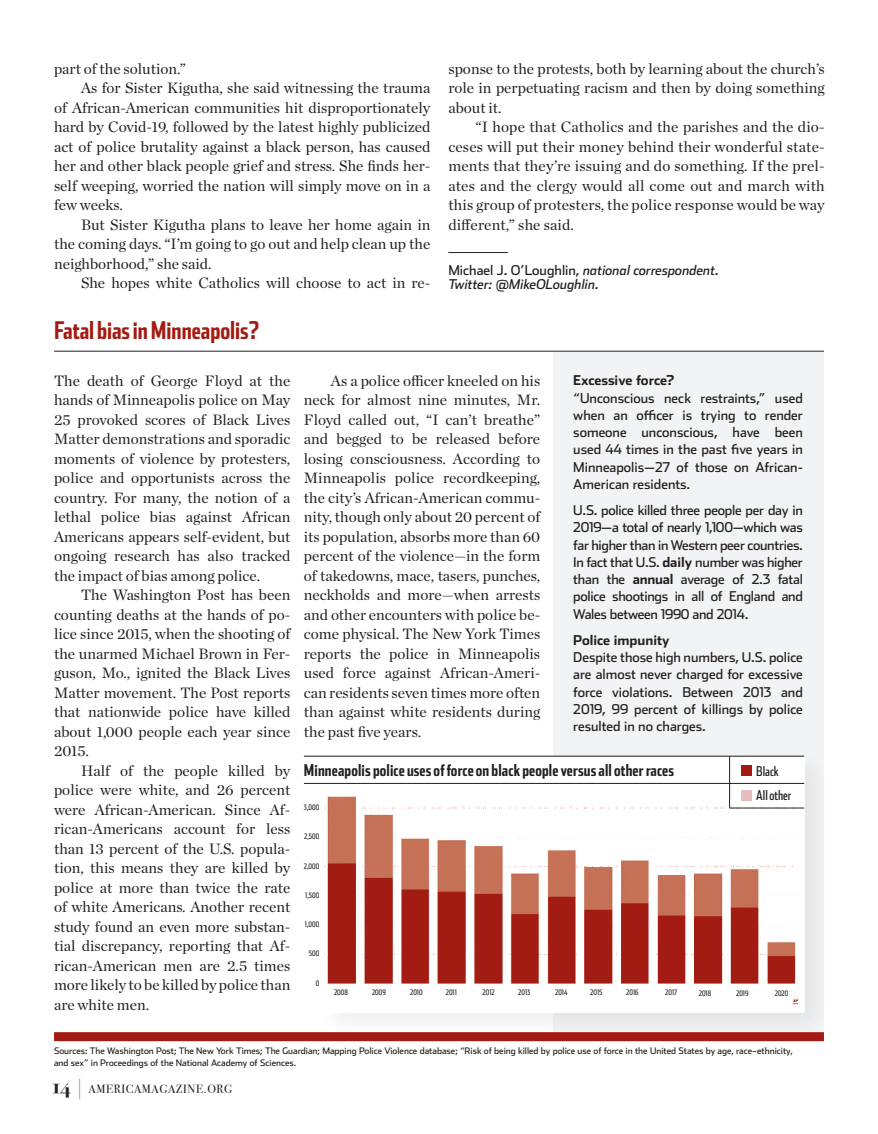
<style>
.page{position:relative;width:878px;height:1134px;background:#fff}
.page>*{position:absolute;margin:0;border:0;box-sizing:border-box;transform-origin:0 0}
.t1{font:700 24.3px "Stainless Comp";color:#a31b12}
.t2{font:700 16.2px "Stainless Comp";letter-spacing:.01em;color:#231f20}
.t3{font:15.3px/19.5px "Chronicle Deck";color:#231f20;text-align:justify}
.t4{font:13.5px/17.2px "Stainless";color:#231f20;text-align:justify}
.t5{font:italic 13.5px/15px "Stainless";color:#231f20}
.t6{font:700 13.5px "Stainless";color:#231f20}
.t7{font:13.5px/24px "Stainless Comp";color:#231f20}
.t8{font:12px "Bodoni Svty Two OSITCTT";letter-spacing:.05em;color:#231f20}
.t9{font:9px/12px "Stainless";color:#231f20}
.t10{font:7.5px "Stainless Comp";color:#231f20}
.s1{font-style:normal}
.s2{font-weight:700}
.s3{font-weight:700;font-size:21px}
.s4{font-family:"Stainless";font-weight:100;font-size:20.7px}
</style>
<div class="page">
<hr style="left:448px;top:252px;width:59px;height:1px;background:#231f20">
<div style="left:554px;top:352px;width:270px;height:689px;background:#f2f3f4"></div>
<hr style="left:54px;top:351px;width:770px;height:1px;background:#231f20">
<div style="left:319px;top:751px;width:510px;height:287px;background:#231f20;opacity:.07"></div>
<div style="left:324px;top:756px;width:480px;height:256px;background:#fff"></div>
<img style="left:324px;top:774px;width:473px;height:231px">
<div style="left:54px;top:1032px;width:770px;height:9px;background:#a31b12"></div>
<hr style="left:304px;top:756px;width:500px;height:1px;background:#1d1d1c">
<div style="left:304px;top:761px;width:445px;height:32px;background:#fff"></div>
<div style="left:324px;top:986px;width:463px;height:20px;background:#fff"></div>
<hr style="left:304px;top:783px;width:500px;height:1px;background:#231f20">
<div style="left:740px;top:765px;width:11px;height:11px;background:#a31b12"></div>
<div style="left:740px;top:790px;width:11px;height:10px;background:#e5bfbd"></div>
<hr style="left:729px;top:756px;width:1px;height:52px;background:#231f20">
<hr style="left:729px;top:808px;width:75px;height:1px;background:#231f20">
<p class="t3" style="left:54px;top:58px;width:134px">part of the solution.”</p>
<p class="t3" style="left:81px;top:77px;width:351px">As for Sister Kigutha, she said witnessing the trauma</p>
<p class="t3" style="left:54px;top:97px;width:378px">of African-American communities hit disproportionately</p>
<p class="t3" style="left:54px;top:116px;width:378px">hard by Covid-19, followed by the latest highly publicized</p>
<p class="t3" style="left:54px;top:136px;width:378px">act of police brutality against a black person, has caused</p>
<p class="t3" style="left:54px;top:155px;width:378px">her and other black people grief and stress. She finds her-</p>
<p class="t3" style="left:54px;top:175px;width:378px">self weeping, worried the nation will simply move on in a</p>
<p class="t3" style="left:54px;top:194px;width:70px">few weeks.</p>
<p class="t3" style="left:81px;top:214px;width:351px">But Sister Kigutha plans to leave her home again in</p>
<p class="t3" style="left:54px;top:233px;width:378px">the coming days. “I’m going to go out and help clean up the</p>
<p class="t3" style="left:54px;top:253px;width:159px">neighborhood,” she said.</p>
<p class="t3" style="left:81px;top:272px;width:351px">She hopes white Catholics will choose to act in re-</p>
<h1 class="t1" style="left:54px;top:316px;width:206px">Fatal bias in Minneapolis?</h1>
<p class="t3" style="left:448px;top:58px;width:378px">sponse to the protests, both by learning about the church’s role in perpetuating racism and then by doing something about it.</p>
<p class="t3" style="left:448px;top:116px;width:378px;text-indent:27px">“I hope that Catholics and the parishes and the dio&shy;ceses will put their money behind their wonderful state&shy;ments that they’re issuing and do something. If the prel&shy;ates and the clergy would all come out and march with this group of protesters, the police response would be way different,” she said.</p>
<p class="t5" style="left:448px;top:262px;width:272px"><span class="s1">Michael J. O’Loughlin,</span> national correspondent.<br>Twitter: @MikeOLoughlin.</p>
<p class="t3" style="left:54px;top:370px;width:238px">The death of George Floyd at the hands of Minneapolis police on May 25 provoked scores of Black Lives Matter demonstrations and sporadic moments of violence by protesters, police and opportunists across the country. For many, the notion of a lethal police bias against African Americans appears self-evident, but ongoing research has also tracked the impact of bias among police.</p>
<p class="t3" style="left:54px;top:584px;width:238px;text-indent:27px">The Washington Post has been counting deaths at the hands of po&shy;lice since 2015, when the shooting of the unarmed Michael Brown in Fer&shy;guson, Mo., ignited the Black Lives Matter movement. The Post reports that nationwide police have killed about 1,000 people each year since 2015.</p>
<p class="t3" style="left:54px;top:760px;width:238px;text-indent:27px">Half of the people killed by police were white, and 26 percent were African-American. Since Af&shy;rican-Americans account for less than 13 percent of the U.S. popula&shy;tion, this means they are killed by police at more than twice the rate of white Americans. Another recent study found an even more substan&shy;tial discrepancy, reporting that Af&shy;rican-American men are 2.5 times more likely to be killed by police than are white men.</p>
<p class="t3" style="left:304px;top:370px;width:238px;text-indent:27px">As a police officer kneeled on his neck for almost nine minutes, Mr.<br>Floyd called out, “I can’t breathe” and begged to be released before losing consciousness. According to Minneapolis police recordkeeping, the city’s African-American commu&shy;nity, though only about 20 percent of its population, absorbs more than 60 percent of the violence—in the form of takedowns, mace, tasers, punches, neckholds and more—when arrests and other encounters with police be&shy;come physical. The New York Times reports the police in Minneapolis used force against African-Ameri&shy;can residents seven times more often than against white residents during the past five years.</p>
<p class="t6" style="left:573px;top:372px;width:102px">Excessive force?</p>
<p class="t4" style="left:573px;top:389px;width:231px">“Unconscious neck restraints,” used when an officer is trying to render someone unconscious, have been used 44 times in the past five years in Minneapolis—27 of those on African-American residents.</p>
<p class="t4" style="left:573px;top:501px;width:231px">U.S. police killed three people per day in 2019—a total of nearly 1,100—which was far higher than in Western peer countries.<br>In fact that U.S. <span class="s2">daily</span> number was higher than the <span class="s2">annual</span> average of 2.3 fatal police shootings in all of England and Wales between 1990 and 2014.</p>
<p class="t6" style="left:573px;top:632px;width:98px">Police impunity</p>
<p class="t4" style="left:573px;top:648px;width:231px">Despite those high numbers, U.S. police are almost never charged for excessive force violations. Between 2013 and 2019, 99 percent of killings by police resulted in no charges.</p>
<p class="t2" style="left:304px;top:760px;width:371px">Minneapolis police uses of force on black people versus all other races</p>
<p class="t10" style="left:304px;top:803px;width:17px">3,000</p>
<p class="t10" style="left:304px;top:832px;width:17px">2,500</p>
<p class="t10" style="left:304px;top:862px;width:17px">2,000</p>
<p class="t10" style="left:305px;top:891px;width:16px">1,500</p>
<p class="t10" style="left:305px;top:920px;width:16px">1,000</p>
<p class="t10" style="left:309px;top:949px;width:12px">500</p>
<p class="t10" style="left:316px;top:979px;width:5px">0</p>
<p class="t7" style="left:756px;top:759px;width:37px">Black<br>All other</p>
<p class="t10" style="left:334px;top:988px;width:15px">2008</p>
<p class="t10" style="left:372px;top:988px;width:15px">2009</p>
<p class="t10" style="left:410px;top:988px;width:14px">2010</p>
<p class="t10" style="left:446px;top:988px;width:13px">2011</p>
<p class="t10" style="left:482px;top:988px;width:14px">2012</p>
<p class="t10" style="left:518px;top:988px;width:14px">2013</p>
<p class="t10" style="left:555px;top:988px;width:14px">2014</p>
<p class="t10" style="left:590px;top:988px;width:14px">2015</p>
<p class="t10" style="left:626px;top:988px;width:14px">2016</p>
<p class="t10" style="left:665px;top:988px;width:14px">2017</p>
<p class="t10" style="left:698px;top:989px;width:14px">2018</p>
<p class="t10" style="left:736px;top:989px;width:14px">2019</p>
<p class="t10" style="left:774px;top:989px;width:15px">2020</p>
<p class="t9" style="left:54px;top:1045px;width:740px">Sources: The Washington Post; The New York Times; The Guardian; Mapping Police Violence database; “Risk of being killed by police use of force in the United States by age, race–ethnicity, and sex” in Proceedings of the National Academy of Sciences.</p>
<p class="t8" style="left:52px;top:1082px;width:181px"><span class="s3">14</span> <span class="s4">|</span> AMERICAMAGAZINE.ORG</p>
</div>
